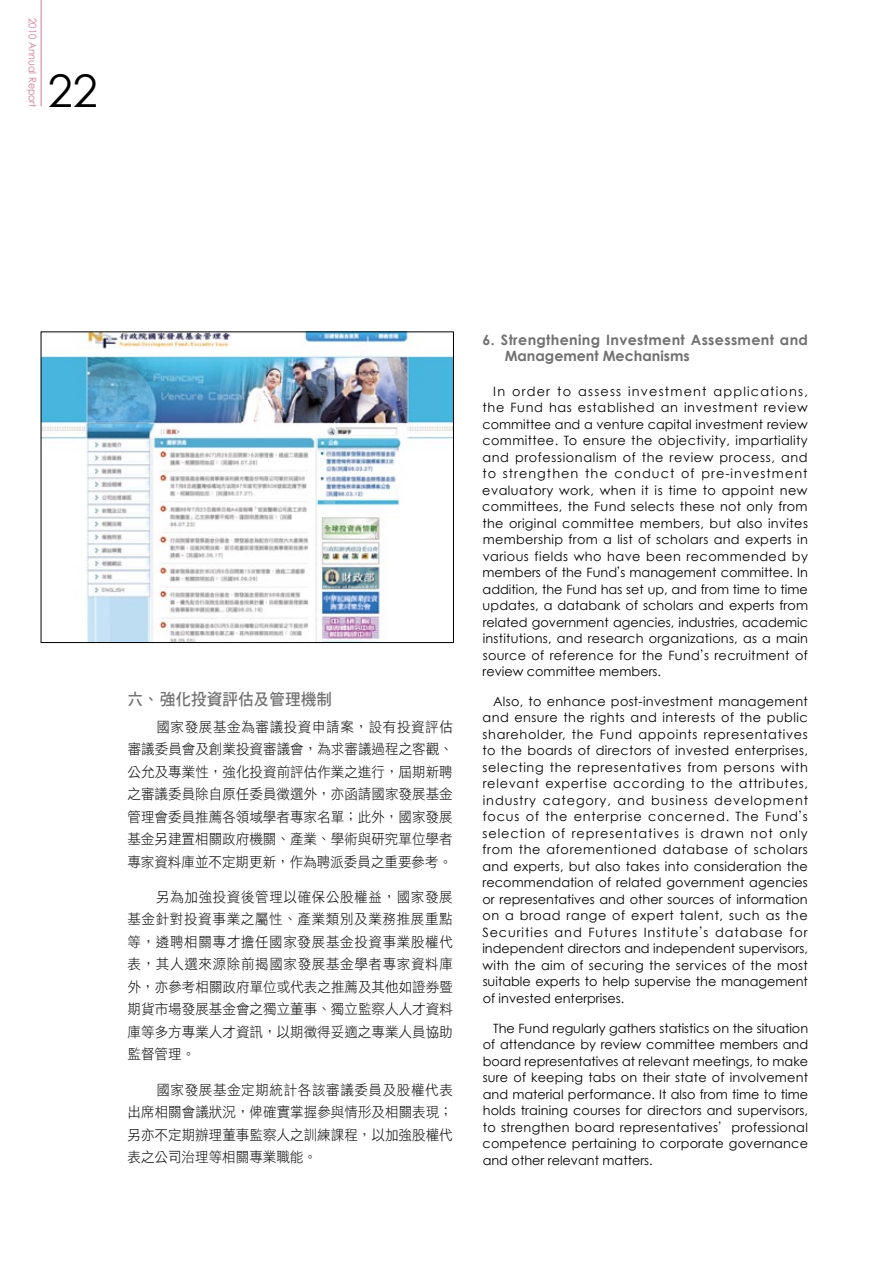
<style>
.page{position:relative;width:893px;height:1263px;background:#fff}
.page>*{position:absolute;margin:0;border:0;box-sizing:border-box;transform-origin:0 0}
.t1{font:45px "Century Gothic";color:#000}
.t2{font:16.5px "DF Hei Std W7";color:#727171;scale:.95 1}
.t3{font:14.25px/22.5px "DF Hei Std W3";color:#000;text-align:justify;scale:.95 1}
.t4{font:700 14.25px/16.5px "Century Gothic";letter-spacing:.025em;color:#727171}
.t5{font:12.9px/16.5px "Century Gothic";letter-spacing:.03em;color:#000;text-align:justify}
.t6{font:10.5px "Century Gothic";color:#d07a9d;scale:.9 1}
.s1{font-family:"DF Hei Std W3"}
</style>
<div class="page">
<img style="left:43px;top:334px;width:409px;height:307px">
<div style="left:41px;top:332px;width:413px;height:311px;border:1px solid #000"></div>
<hr style="left:41px;top:0;width:1px;height:106px;background:#d07a9d">
<p class="t6" style="left:39px;top:18px;width:101px;rotate:90deg">2010 Annual Report</p>
<h1 class="t1" style="left:48px;top:63px;width:51px">22</h1>
<p class="t2" style="left:128px;top:690px;width:217px">六、強化投資評估及管理機制</p>
<p class="t3" style="left:127px;top:715px;width:344px;text-indent:29px">國家發展基金為審議投資申請案，設有投資評估審議委員會及創業投資審議會，為求審議過程之客觀、公允及專業性，強化投資前評估作業之進行，屆期新聘之審議委員除自原任委員徵選外，亦函請國家發展基金管理會委員推薦各領域學者專家名單；此外，國家發展基金另建置相關政府機關、產業、學術與研究單位學者專家資料庫並不定期更新，作為聘派委員之重要參考。</p>
<p class="t3" style="left:127px;top:885px;width:344px;text-indent:29px">另為加強投資後管理以確保公股權益，國家發展基金針對投資事業之屬性、產業類別及業務推展重點等，遴聘相關專才擔任國家發展基金投資事業股權代表，其人選來源除前揭國家發展基金學者專家資料庫外，亦參考相關政府單位或代表之推薦及其他如證券暨期貨市場發展基金會之獨立董事、獨立監察人人才資料庫等多方專業人才資訊，以期徵得妥適之專業人員協助監督管理。</p>
<p class="t3" style="left:127px;top:1078px;width:344px;text-indent:29px">國家發展基金定期統計各該審議委員及股權代表出席相關會議狀況，俾確實掌握參與情形及相關表現；另亦不定期辦理董事監察人之訓練課程，以加強股權代表之公司治理等相關專業職能。</p>
<p class="t4" style="left:505px;top:331px;width:305px;text-indent:-22px">6. Strengthening Investment Assessment and<br>Management Mechanisms</p>
<p class="t5" style="left:482px;top:382px;width:327px;text-indent:11px">In order to assess investment applications, the Fund has established an investment review committee and a venture capital investment review committee. To ensure the objectivity, impartiality and professionalism of the review process, and to strengthen the conduct of pre-investment evaluatory work, when it is time to appoint new committees, the Fund selects these not only from the original committee members, but also invites membership from a list of scholars and experts in various fields who have been recommended by members of the Fund<span class="s1">’</span>s management committee. In addition, the Fund has set up, and from time to time updates, a databank of scholars and experts from related government agencies, industries, academic institutions, and research organizations, as a main source of reference for the Fund<span class="s1">’</span>s recruitment of review committee members.</p>
<p class="t5" style="left:482px;top:693px;width:331px;text-align:left;text-indent:11px">Also, to enhance post-investment management and ensure the rights and interests of the public shareholder, the Fund appoints representatives to the boards of directors of invested enterprises, selecting the representatives from persons with relevant expertise according to the attributes, industry category, and business development focus of the enterprise concerned. The Fund<span class="s1">’</span>s selection of representatives is drawn not only from the aforementioned database of scholars and experts, but also takes into consideration the recommendation of related government agencies or representatives and other sources of information on a broad range of expert talent, such as the Securities and Futures Institute<span class="s1">’</span>s database for independent directors and independent supervisors, with the aim of securing the services of the most suitable experts to help supervise the management of invested enterprises.</p>
<p class="t5" style="left:483px;top:1019px;width:327px;text-indent:11px">The Fund regularly gathers statistics on the situation of attendance by review committee members and board representatives at relevant meetings, to make sure of keeping tabs on their state of involvement and material performance. It also from time to time holds training courses for directors and supervisors, to strengthen board representatives<span class="s1">’</span>professional competence pertaining to corporate governance and other relevant matters.</p>
</div>
